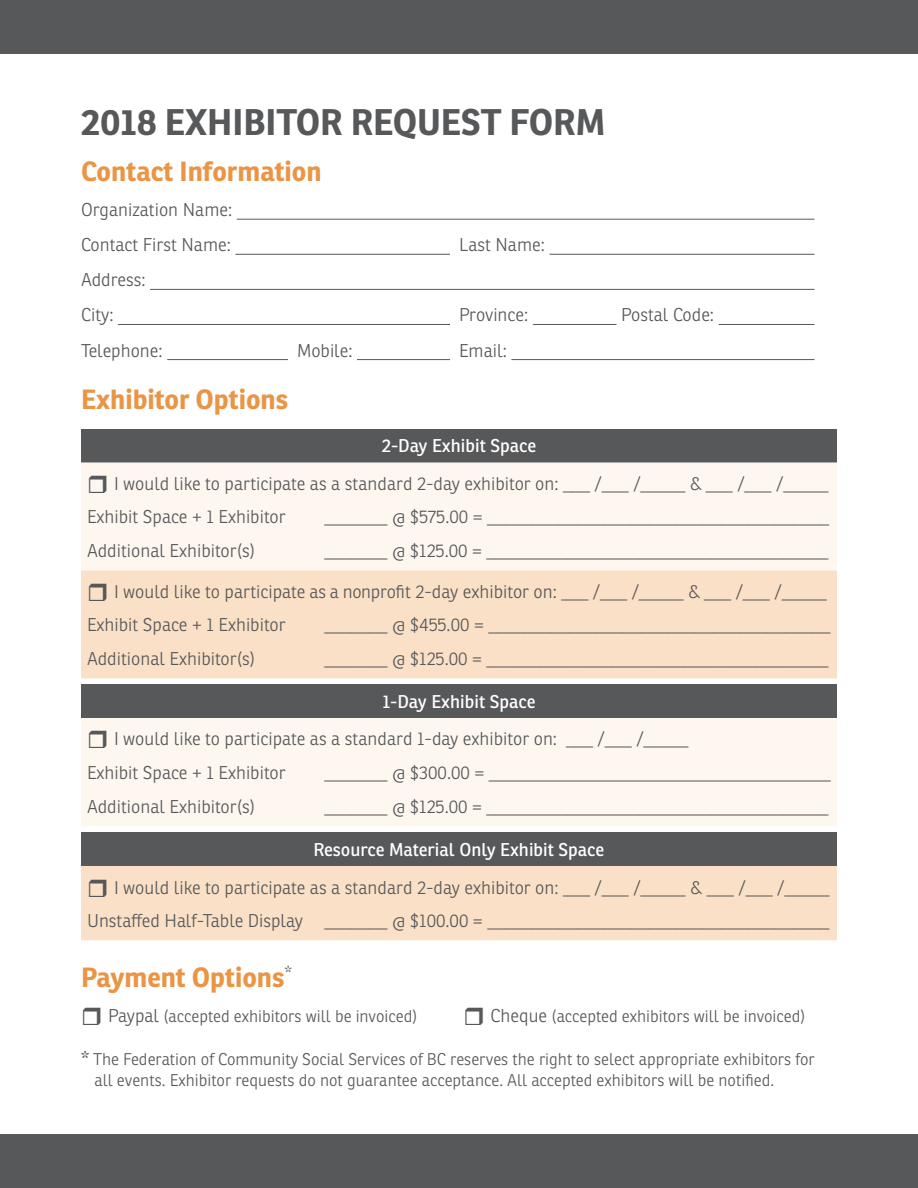
<style>
.page{position:relative;width:918px;height:1188px;background:#fff}
.page>*{position:absolute;margin:0;border:0;box-sizing:border-box;transform-origin:0 0}
.inside_boxes{font:700 36px "Ronnia";color:#57585a}
.inside_boxes-2{font:700 27px "Ronnia";color:#ea9546}
.inside_boxes-3{font:300 18px "Ronnia Basic";color:#57585a}
.inside_boxes-4{font:18px "Ronnia Basic Rg";color:#fff}
.inside_boxes-5{font:300 16.5px/21px "Ronnia Basic";color:#57585a}
.s1{font-size:18px}
.s2{font-size:22.5px}
</style>
<div class="page">
<div style="left:0;top:0;width:918px;height:54px;background:#57585a"></div>
<div style="left:0;top:1134px;width:918px;height:54px;background:#57585a"></div>
<hr style="left:237px;top:219px;width:577px;height:1px;background:#57585a">
<hr style="left:235px;top:254px;width:215px;height:1px;background:#57585a">
<hr style="left:550px;top:254px;width:264px;height:1px;background:#57585a">
<hr style="left:150px;top:289px;width:665px;height:1px;background:#57585a">
<hr style="left:118px;top:324px;width:332px;height:1px;background:#57585a">
<hr style="left:533px;top:324px;width:84px;height:1px;background:#57585a">
<hr style="left:719px;top:324px;width:95px;height:1px;background:#57585a">
<hr style="left:167px;top:359px;width:121px;height:1px;background:#57585a">
<hr style="left:357px;top:359px;width:93px;height:1px;background:#57585a">
<hr style="left:511px;top:359px;width:304px;height:1px;background:#57585a">
<div style="left:81px;top:429px;width:756px;height:33px;background:#57585a"></div>
<div style="left:81px;top:462px;width:756px;height:108px;background:#fdf7ef"></div>
<div style="left:81px;top:570px;width:756px;height:108px;background:#fae0c6"></div>
<div style="left:81px;top:684px;width:756px;height:34px;background:#57585a"></div>
<div style="left:81px;top:718px;width:756px;height:108px;background:#fdf7ef"></div>
<div style="left:81px;top:832px;width:756px;height:34px;background:#57585a"></div>
<div style="left:81px;top:866px;width:756px;height:74px;background:#fae0c6"></div>
<svg style="left:89px;top:475px;width:17px;height:18px"></svg>
<svg style="left:89px;top:583px;width:17px;height:18px"></svg>
<svg style="left:89px;top:731px;width:17px;height:17px"></svg>
<svg style="left:89px;top:879px;width:17px;height:18px"></svg>
<p class="inside_boxes" style="left:81px;top:99px;width:526px">2018 EXHIBITOR REQUEST FORM</p>
<p class="inside_boxes-2" style="left:81px;top:154px;width:242px">Contact Information</p>
<p class="inside_boxes-3" style="left:81px;top:199px;width:153px">Organization Name:</p>
<p class="inside_boxes-3" style="left:81px;top:234px;width:151px">Contact First Name:</p>
<p class="inside_boxes-3" style="left:459px;top:234px;width:88px">Last Name:</p>
<p class="inside_boxes-3" style="left:81px;top:269px;width:66px">Address:</p>
<p class="inside_boxes-3" style="left:81px;top:304px;width:34px">City:</p>
<p class="inside_boxes-3" style="left:459px;top:304px;width:71px">Province:</p>
<p class="inside_boxes-3" style="left:621px;top:304px;width:95px">Postal Code:</p>
<p class="inside_boxes-3" style="left:81px;top:339px;width:83px">Telephone:</p>
<p class="inside_boxes-3" style="left:297px;top:339px;width:57px">Mobile:</p>
<p class="inside_boxes-3" style="left:459px;top:339px;width:49px">Email:</p>
<p class="inside_boxes-2" style="left:81px;top:382px;width:209px">Exhibitor Options</p>
<p class="inside_boxes-4" style="left:382px;top:435px;width:156px">2-Day Exhibit Space</p>
<p class="inside_boxes-3" style="left:114px;top:472px;width:716px">I would like to participate as a standard 2-day exhibitor on: ___ /___ /_____ &amp; ___ /___ /_____</p>
<p class="inside_boxes-3" style="left:87px;top:506px;width:200px">Exhibit Space + 1 Exhibitor</p>
<p class="inside_boxes-3" style="left:325px;top:506px;width:506px">_______ @ $575.00 = ______________________________________</p>
<p class="inside_boxes-3" style="left:87px;top:540px;width:170px">Additional Exhibitor(s)</p>
<p class="inside_boxes-3" style="left:325px;top:540px;width:506px">_______ @ $125.00 = ______________________________________</p>
<p class="inside_boxes-3" style="left:114px;top:580px;width:714px">I would like to participate as a nonprofit 2-day exhibitor on: ___ /___ /_____ &amp; ___ /___ /_____</p>
<p class="inside_boxes-3" style="left:87px;top:614px;width:200px">Exhibit Space + 1 Exhibitor</p>
<p class="inside_boxes-3" style="left:325px;top:614px;width:507px">_______ @ $455.00 = ______________________________________</p>
<p class="inside_boxes-3" style="left:87px;top:648px;width:170px">Additional Exhibitor(s)</p>
<p class="inside_boxes-3" style="left:325px;top:648px;width:506px">_______ @ $125.00 = ______________________________________</p>
<p class="inside_boxes-4" style="left:382px;top:691px;width:155px">1-Day Exhibit Space</p>
<p class="inside_boxes-3" style="left:114px;top:728px;width:576px">I would like to participate as a standard 1-day exhibitor on: ___ /___ /_____</p>
<p class="inside_boxes-3" style="left:87px;top:762px;width:200px">Exhibit Space + 1 Exhibitor</p>
<p class="inside_boxes-3" style="left:325px;top:762px;width:508px">_______ @ $300.00 = ______________________________________</p>
<p class="inside_boxes-3" style="left:87px;top:795px;width:170px">Additional Exhibitor(s)</p>
<p class="inside_boxes-3" style="left:325px;top:795px;width:506px">_______ @ $125.00 = ______________________________________</p>
<p class="inside_boxes-4" style="left:314px;top:838px;width:292px">Resource Material Only Exhibit Space</p>
<p class="inside_boxes-3" style="left:114px;top:876px;width:717px">I would like to participate as a standard 2-day exhibitor on: ___ /___ /_____ &amp; ___ /___ /_____</p>
<p class="inside_boxes-3" style="left:87px;top:909px;width:218px">Unstaffed Half-Table Display</p>
<p class="inside_boxes-3" style="left:325px;top:909px;width:506px">_______ @ $100.00 = ______________________________________</p>
<p class="inside_boxes-2" style="left:81px;top:960px;width:212px">Payment Options<sup>*</sup></p>
<p class="inside_boxes-5" style="left:108px;top:1006px;width:311px"><span class="s1">Paypal</span> (accepted exhibitors will be invoiced)</p>
<p class="inside_boxes-5" style="left:490px;top:1006px;width:317px"><span class="s1">Cheque</span> (accepted exhibitors will be invoiced)</p>
<p class="inside_boxes-5" style="left:94px;top:1048px;width:722px;text-indent:-14px"><span class="s2">*</span> The Federation of Community Social Services of BC reserves the right to select appropriate exhibitors for all events. Exhibitor requests do not guarantee acceptance. All accepted exhibitors will be notified.</p>
</div>
